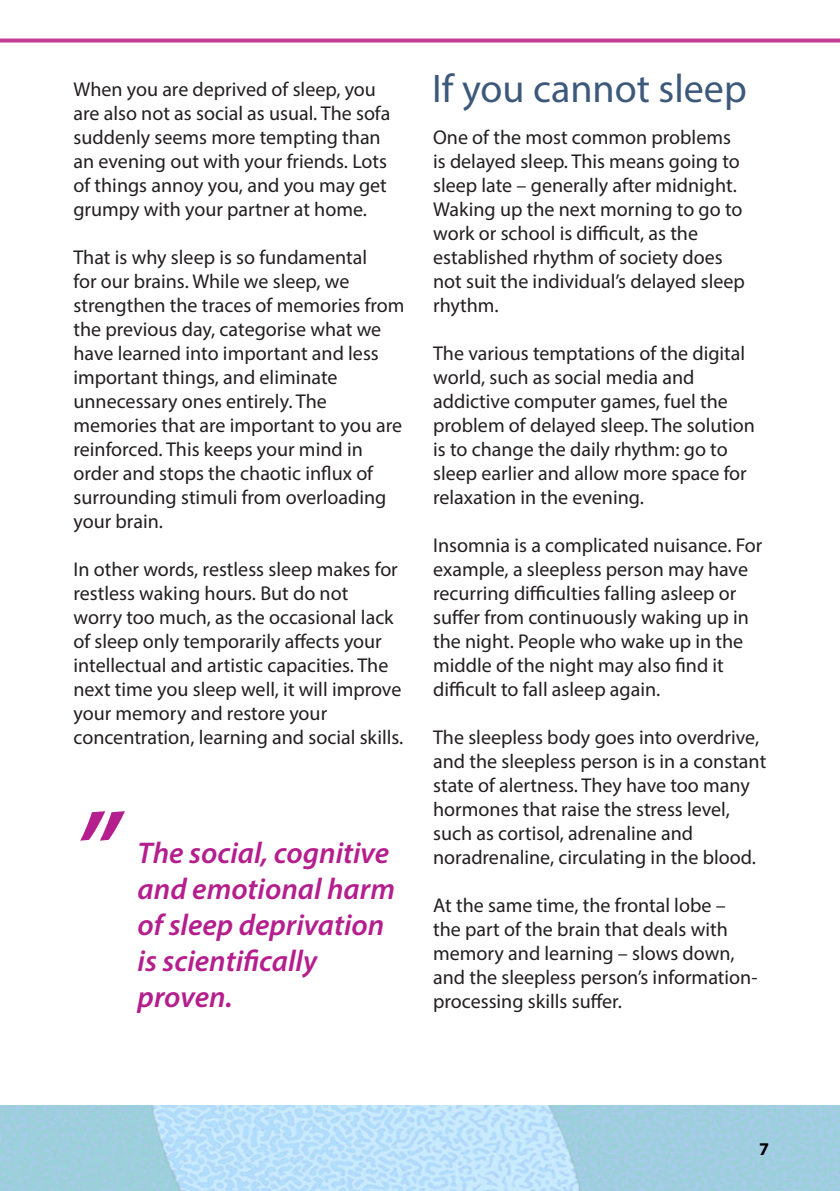
<style>
.page{position:relative;width:840px;height:1191px;background:#fff}
.page>*{position:absolute;margin:0;border:0;box-sizing:border-box;transform-origin:0 0}
.otsikko{font:italic 600 112px "Myriad Pro";color:#b41e8d}
.otsikko-2{font:40px "Myriad Pro";color:#3d5979}
.Sitaatti{font:italic 600 30px/36px "Myriad Pro";color:#b41e8d}
.leipis{font:20px/24px "Myriad Pro";color:#231f20}
.t1{font:700 18px "Myriad Pro";color:#000}
</style>
<div class="page">
<img style="left:0;top:1106px;width:839px;height:85px">
<svg style="left:0;top:39px;width:839px;height:4px;background:#c955a3"></svg>
<p class="leipis" style="left:73px;top:77px;width:318px">When you are deprived of sleep, you are also not as social as usual. The sofa suddenly seems more tempting than an evening out with your friends. Lots of things annoy you, and you may get grumpy with your partner at home.</p>
<p class="leipis" style="left:73px;top:245px;width:332px">That is why sleep is so fundamental<br>for our brains. While we sleep, we strengthen the traces of memories from the previous day, categorise what we have learned into important and less important things, and eliminate unnecessary ones entirely. The memories that are important to you are reinforced. This keeps your mind in order and stops the chaotic influx of surrounding stimuli from overloading your brain.</p>
<p class="leipis" style="left:73px;top:557px;width:331px">In other words, restless sleep makes for restless waking hours. But do not<br>worry too much, as the occasional lack of sleep only temporarily affects your intellectual and artistic capacities. The next time you sleep well, it will improve your memory and restore your concentration, learning and social skills.</p>
<p class="otsikko" style="left:73px;top:779px;width:46px">”</p>
<p class="Sitaatti" style="left:137px;top:834px;width:259px">The social, cognitive and emotional harm of sleep deprivation is scientifically proven.</p>
<p class="otsikko-2" style="left:432px;top:64px;width:316px">If you cannot sleep</p>
<p class="leipis" style="left:433px;top:125px;width:313px">One of the most common problems is delayed sleep. This means going to sleep late – generally after midnight.<br>Waking up the next morning to go to work or school is difficult, as the established rhythm of society does not suit the individual’s delayed sleep rhythm.</p>
<p class="leipis" style="left:433px;top:341px;width:323px">The various temptations of the digital world, such as social media and addictive computer games, fuel the problem of delayed sleep. The solution is to change the daily rhythm: go to sleep earlier and allow more space for relaxation in the evening.</p>
<p class="leipis" style="left:433px;top:533px;width:330px">Insomnia is a complicated nuisance. For example, a sleepless person may have recurring difficulties falling asleep or suffer from continuously waking up in the night. People who wake up in the middle of the night may also find it difficult to fall asleep again.</p>
<p class="leipis" style="left:433px;top:725px;width:334px">The sleepless body goes into overdrive, and the sleepless person is in a constant state of alertness. They have too many hormones that raise the stress level, such as cortisol, adrenaline and noradrenaline, circulating in the blood.</p>
<p class="leipis" style="left:433px;top:893px;width:325px">At the same time, the frontal lobe – the part of the brain that deals with memory and learning – slows down, and the sleepless person’s information&shy;processing skills suffer.</p>
<p class="t1" style="left:758px;top:1137px;width:11px">7</p>
</div>
